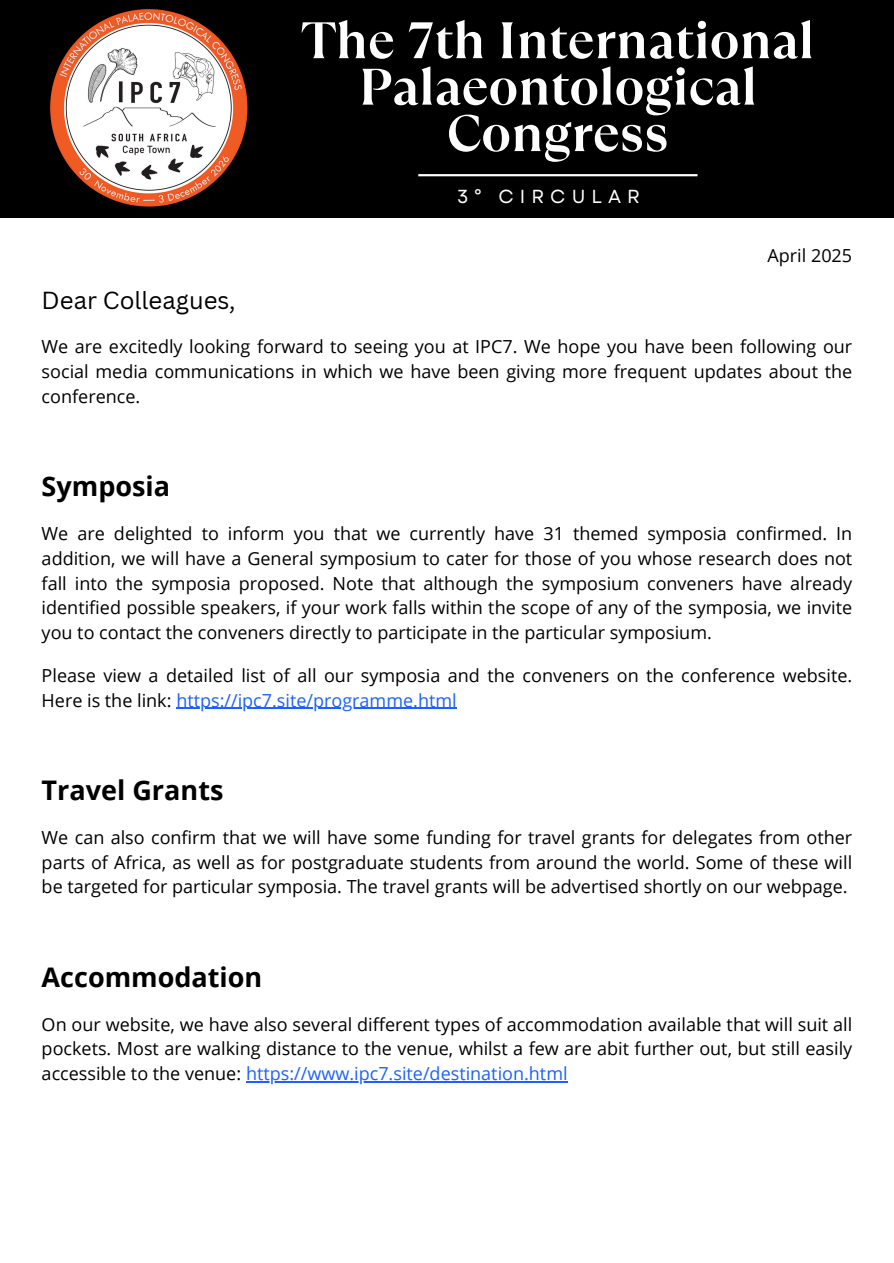
<style>
.page{position:relative;width:894px;height:1263px;background:#fff}
.page>*{position:absolute;margin:0;border:0;box-sizing:border-box;transform-origin:0 0}
.t1{font:700 51.15px/46.5px "TT Ramillas";color:#fefefe;text-align:center}
.t2{font:700 27px "Open Sans";color:#000}
.t3{font:24px "Canva Sans";color:#000}
.t4{font:18.9px "Garet";letter-spacing:.32em;color:#fefefe}
.t5{font:18px/24.8px "Open Sans";color:#000;text-align:justify}
.s1{color:#1a62ff}
</style>
<div class="page">
<div style="left:0;top:0;width:893px;height:217px;background:#000"></div>
<hr style="left:418px;top:174px;width:279px;height:2px;background:#fefefe">
<img style="left:50px;top:9px;width:198px;height:198px">
<hr style="left:176px;top:708px;width:281px;height:1px;background:#1a62ff">
<hr style="left:246px;top:1081px;width:321px;height:1px;background:#1a62ff">
<p class="t1" style="left:301px;top:17px;width:514px">The 7th International<br>Palaeontological<br>Congress</p>
<p class="t4" style="left:457px;top:183px;width:184px">3° CIRCULAR</p>
<p class="t5" style="left:767px;top:243px;width:86px">April 2025</p>
<h3 class="t3" style="left:42px;top:284px;width:195px">Dear Colleagues,</h3>
<p class="t5" style="left:42px;top:334px;width:811px">We are excitedly looking forward to seeing you at IPC7. We hope you have been following our social media communications in which we have been giving more frequent updates about the conference.</p>
<h1 class="t2" style="left:42px;top:467px;width:130px">Symposia</h1>
<p class="t5" style="left:42px;top:521px;width:811px">We are delighted to inform you that we currently have 31 themed symposia confi rmed. In addition, we will have a General symposium to cater for those of you whose research does not fall into the symposia proposed. Note that although the symposium conveners have already identified possible speakers, if your work falls within the scope of any of the symposia, we invite you to contact the conveners directly to participate in the particular symposium.</p>
<p class="t5" style="left:42px;top:662px;width:811px">Please view a detailed list of all our symposia and the conveners on the conference website.<br>Here is the link: <span class="s1">https://ipc7.site/programme.html</span></p>
<h1 class="t2" style="left:42px;top:771px;width:183px">Travel Grants</h1>
<p class="t5" style="left:42px;top:824px;width:811px">We can also confi rm that we will have some funding for travel grants for delegates from other parts of Africa, as well as for postgraduate students from around the world. Some of these will be targeted for particular symposia. The travel grants will be advertised shortly on our webpage.</p>
<h1 class="t2" style="left:42px;top:958px;width:222px">Accommodation</h1>
<p class="t5" style="left:42px;top:1011px;width:811px">On our website, we have also several different types of accommodation available that will suit all pockets. Most are walking distance to the venue, whilst a few are abit further out, but still easily accessible to the venue: <span class="s1">https://www.ipc7.site/destination.html</span></p>
</div>
